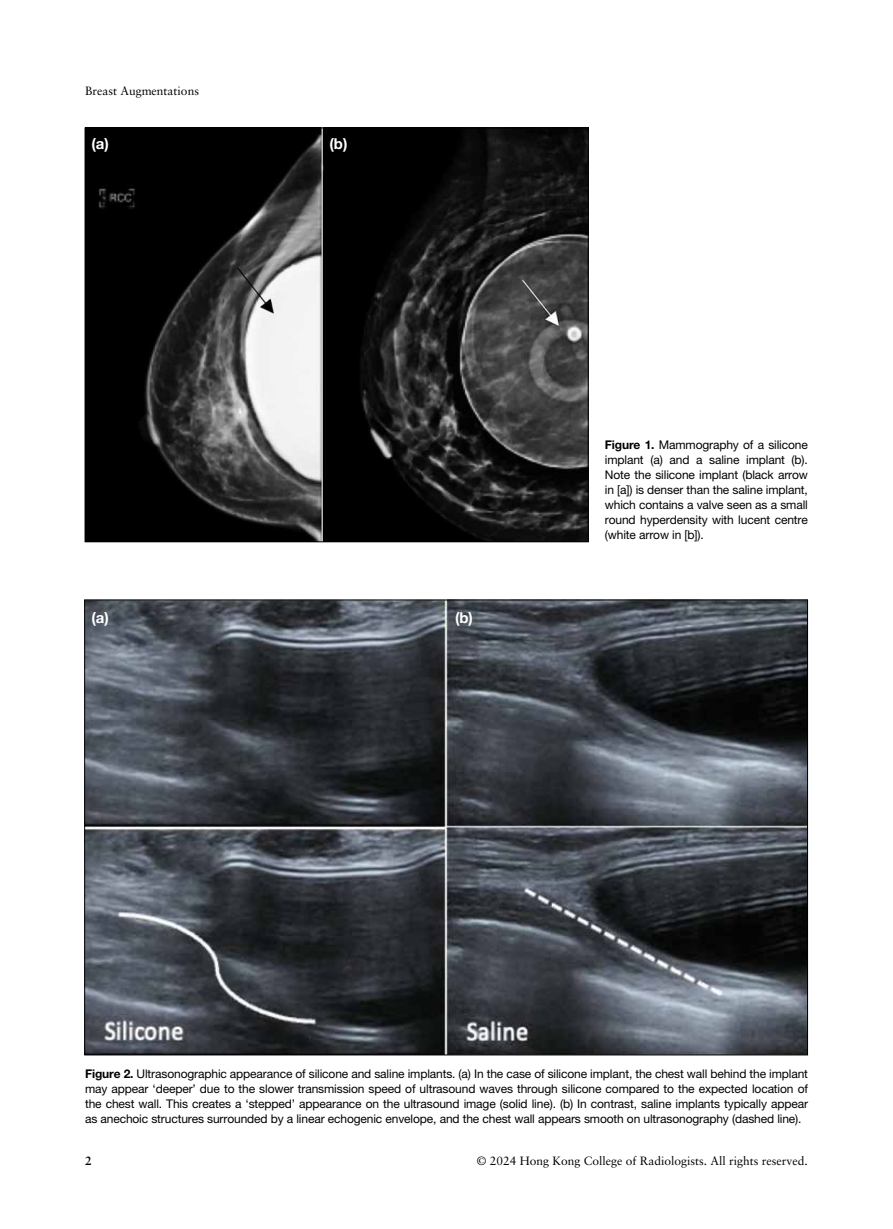
<style>
.page{position:relative;width:893px;height:1229px;background:#fff}
.page>*{position:absolute;margin:0;border:0;box-sizing:border-box;transform-origin:0 0}
.t1{font:700 15px "Helvetica Neue";color:#fff}
.t2{font:12px/15px "Helvetica Neue";letter-spacing:-.01em;color:#000;text-align:justify}
.t3{font:12px "Sabon";color:#000}
.t4{font:700 12px "Sabon";color:#000}
.s1{font-weight:700}
</style>
<div class="page">
<img style="left:86px;top:602px;width:720px;height:451px">
<img style="left:87px;top:130px;width:500px;height:410px">
<p class="t3" style="left:85px;top:84px;width:115px">Breast Augmentations</p>
<p class="t1" style="left:91px;top:134px;width:19px">(a)</p>
<p class="t1" style="left:330px;top:134px;width:20px">(b)</p>
<p class="t1" style="left:91px;top:608px;width:19px">(a)</p>
<p class="t1" style="left:455px;top:608px;width:20px">(b)</p>
<p class="t2" style="left:605px;top:437px;width:205px"><span class="s1">Figure 1.</span> Mammography of a silicone implant (a) and a saline implant (b).<br>Note the silicone implant (black arrow in [a]) is denser than the saline implant, which contains a valve seen as a small round hyperdensity with lucent centre (white arrow in [b]).</p>
<p class="t2" style="left:85px;top:1066px;width:724px"><span class="s1">Figure 2.</span> Ultrasonographic appearance of silicone and saline implants. (a) In the case of silicone implant, the chest wall behind the implant may appear ‘deeper’ due to the slower transmission speed of ultrasound waves through silicone compared to the expected location of the chest wall. This creates a ‘stepped’ appearance on the ultrasound image (solid line). (b) In contrast, saline implants typically appear as anechoic structures surrounded by a linear echogenic envelope, and the chest wall appears smooth on ultrasonography (dashed line).</p>
<p class="t4" style="left:85px;top:1153px;width:8px">2</p>
<p class="t3" style="left:477px;top:1153px;width:333px">© 2024 Hong Kong College of Radiologists. All rights reserved.</p>
</div>
